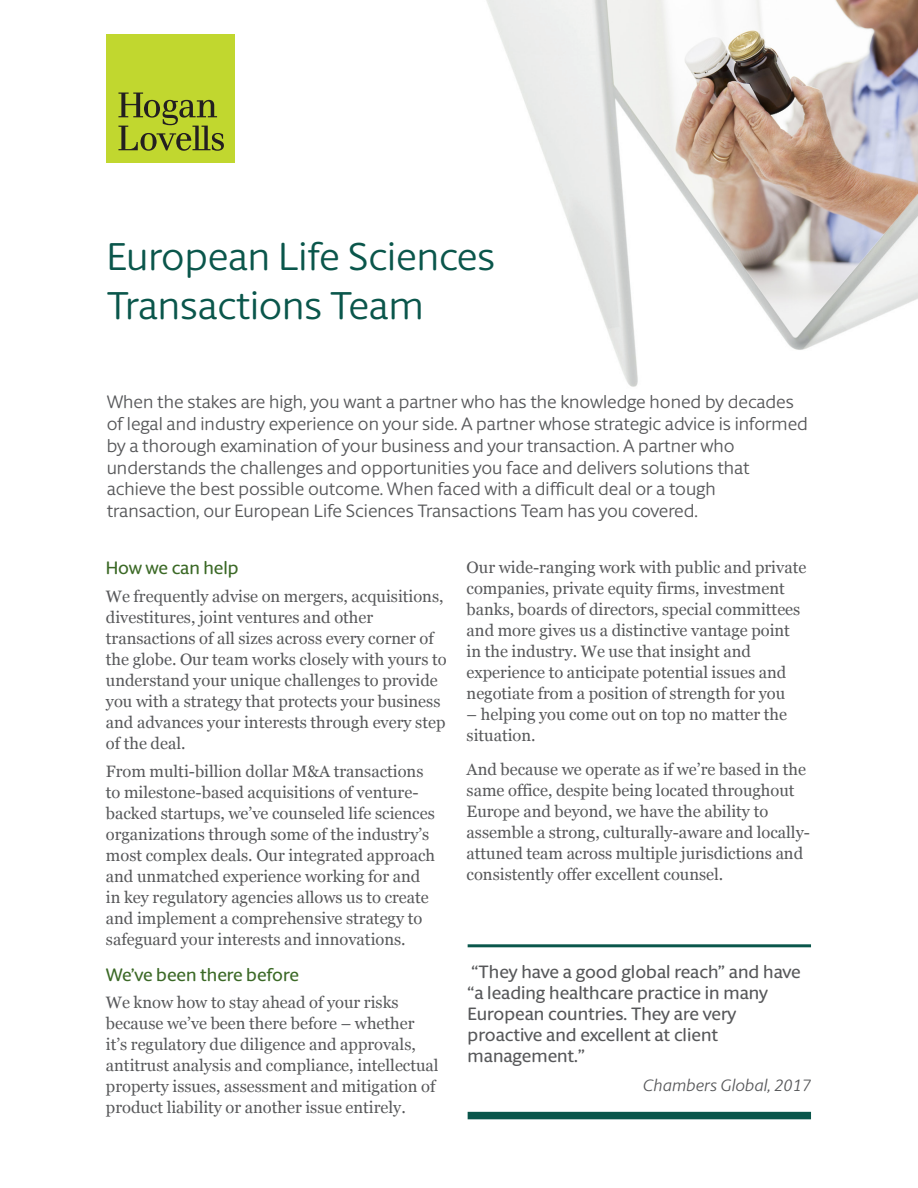
<style>
.page{position:relative;width:918px;height:1188px;background:#fff}
.page>*{position:absolute;margin:0;border:0;box-sizing:border-box;transform-origin:0 0}
.INFO_Title{font:39px "Berlingske Sans Round";color:#0a564b}
.INFO_Intro_copy{font:18px/21.8px "Berlingske Sans Round";color:#57585a}
.INFO_Quote_1{font:500 18px/21px "Berlingske Sans Round";color:#57585a}
.INFO_Body_copy{font:500 18px "Berlingske Sans Round";color:#3b6926}
.INFO_Body_copy-2{font:16.5px/21px "Georgia";color:#57585a}
.INFO_Source_1{font:italic 16.5px "Berlingske Sans Round";color:#57585a}
</style>
<div class="page">
<img style="left:106px;top:0;width:812px;height:387px">
<div style="left:107px;top:35px;width:128px;height:128px;background:#c1d72f"></div>
<svg style="left:118px;top:93px;width:106px;height:58px"></svg>
<div style="left:468px;top:1112px;width:343px;height:7px;background:#0a564b"></div>
<hr style="left:468px;top:944px;width:343px;height:3px;background:#0a564b">
<p class="INFO_Title" style="left:107px;top:230px;width:390px">European Life Sciences</p>
<p class="INFO_Title" style="left:107px;top:279px;width:318px">Transactions Team</p>
<p class="INFO_Intro_copy" style="left:107px;top:391px;width:703px">When the stakes are high, you want a partner who has the knowledge honed by decades of legal and industry experience on your side. A partner whose strategic advice is informed by a thorough examination of your business and your transaction. A partner who understands the challenges and opportunities you face and delivers solutions that achieve the best possible outcome. When faced with a difficult deal or a tough transaction, our European Life Sciences Transactions Team has you covered.</p>
<p class="INFO_Body_copy" style="left:106px;top:555px;width:134px">How we can help</p>
<p class="INFO_Body_copy-2" style="left:106px;top:586px;width:342px">We frequently advise on mergers, acquisitions, divestitures, joint ventures and other transactions of all sizes across every corner of the globe. Our team works closely with yours to understand your unique challenges to provide you with a strategy that protects your business and advances your interests through every step of the deal.</p>
<p class="INFO_Body_copy-2" style="left:106px;top:761px;width:331px">From multi-billion dollar M&amp;A transactions to milestone-based acquisitions of venture&shy;backed startups, we’ve counseled life sciences organizations through some of the industry’s most complex deals. Our integrated approach and unmatched experience working for and in key regulatory agencies allows us to create and implement a comprehensive strategy to safeguard your interests and innovations.</p>
<p class="INFO_Body_copy" style="left:106px;top:962px;width:195px">We’ve been there before</p>
<p class="INFO_Body_copy-2" style="left:106px;top:993px;width:334px">We know how to stay ahead of your risks because we’ve been there before – whether it’s regulatory due diligence and approvals, antitrust analysis and compliance, intellectual property issues, assessment and mitigation of product liability or another issue entirely.</p>
<p class="INFO_Body_copy-2" style="left:467px;top:557px;width:341px">Our wide-ranging work with public and private companies, private equity firms, investment banks, boards of directors, special committees and more gives us a distinctive vantage point in the industry. We use that insight and experience to anticipate potential issues and negotiate from a position of strength for you</p>
<p class="INFO_Body_copy-2" style="left:467px;top:704px;width:322px">– helping you come out on top no matter the situation.</p>
<p class="INFO_Body_copy-2" style="left:467px;top:760px;width:345px">And because we operate as if we’re based in the same office, despite being located throughout Europe and beyond, we have the ability to assemble a strong, culturally-aware and locally&shy;attuned team across multiple jurisdictions and consistently offer excellent counsel.</p>
<p class="INFO_Quote_1" style="left:468px;top:960px;width:335px">“They have a good global reach” and have “a leading healthcare practice in many<br>European countries. They are very proactive and excellent at client management.”</p>
<p class="INFO_Source_1" style="left:643px;top:1074px;width:170px">Chambers Global, 2017</p>
</div>
